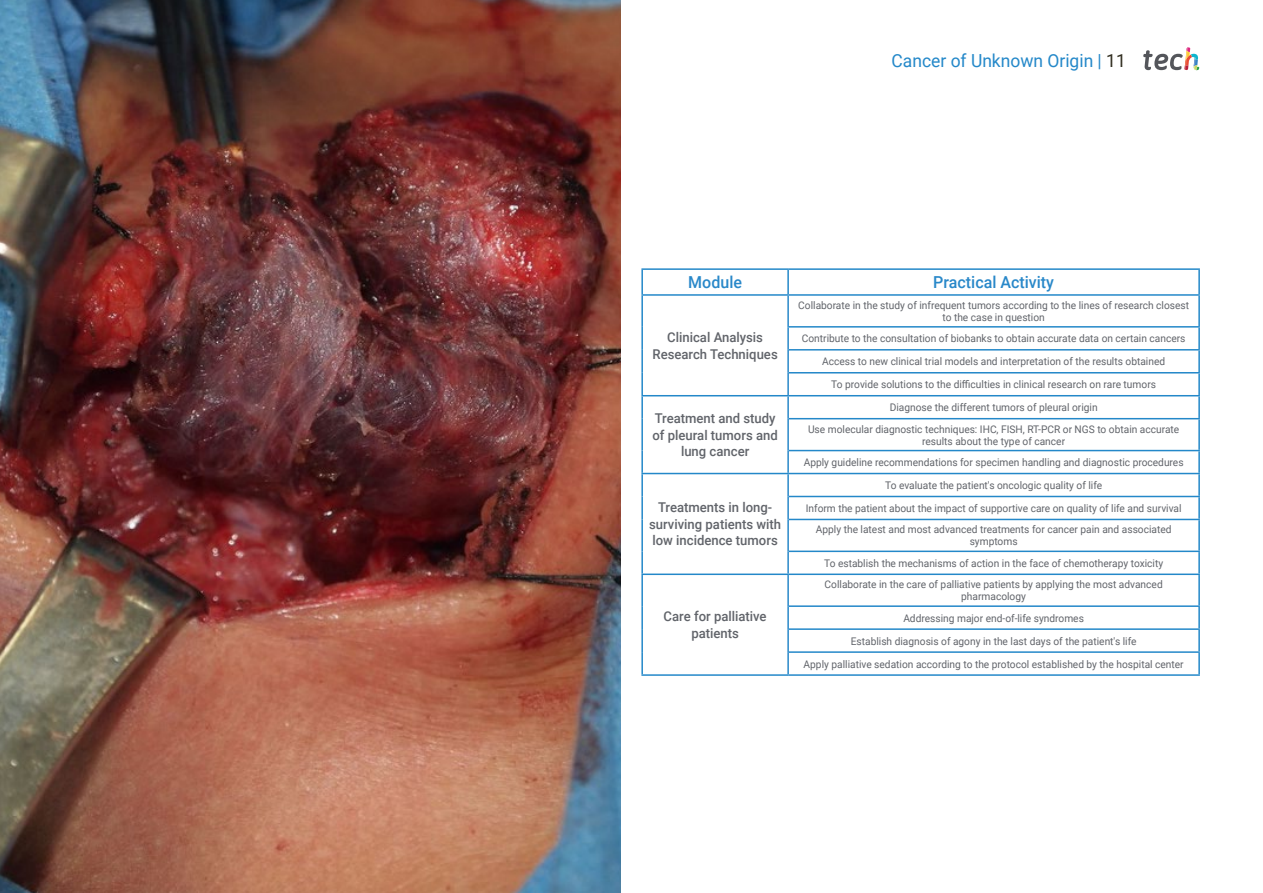
<style>
.page{position:relative;width:1263px;height:893px;background:#fff}
.page>*{position:absolute;margin:0;border:0;box-sizing:border-box;transform-origin:0 0}
.t1{font:18px "Roboto";color:#2488c9}
.t2{font:500 16.5px "Roboto";color:#2988c9}
.t3{font:500 13.5px/16.5px "Roboto";color:#61646a;text-align:center}
.t4{font:10.5px/23px "Roboto";color:#61646a;text-align:center}
.s1{color:#312e20}
</style>
<div class="page">
<svg style="left:1143px;top:47px;width:56px;height:24px"></svg>
<hr style="left:641px;top:674px;width:147px;height:2px;background:#2488c9">
<hr style="left:787px;top:328px;width:2px;height:22px;background:#2988c9">
<hr style="left:787px;top:350px;width:2px;height:23px;background:#2988c9">
<hr style="left:787px;top:373px;width:2px;height:22px;background:#2988c9">
<hr style="left:787px;top:396px;width:2px;height:23px;background:#2988c9">
<hr style="left:787px;top:419px;width:2px;height:32px;background:#2988c9">
<hr style="left:787px;top:451px;width:2px;height:22px;background:#2988c9">
<hr style="left:787px;top:474px;width:2px;height:22px;background:#2988c9">
<hr style="left:787px;top:496px;width:2px;height:23px;background:#2988c9">
<hr style="left:787px;top:519px;width:2px;height:32px;background:#2988c9">
<hr style="left:787px;top:551px;width:2px;height:22px;background:#2988c9">
<hr style="left:787px;top:575px;width:2px;height:31px;background:#2988c9">
<hr style="left:787px;top:606px;width:2px;height:23px;background:#2988c9">
<hr style="left:787px;top:629px;width:2px;height:23px;background:#2988c9">
<hr style="left:787px;top:652px;width:2px;height:22px;background:#2988c9">
<hr style="left:787px;top:296px;width:2px;height:30px;background:#2988c9">
<hr style="left:641px;top:268px;width:147px;height:2px;background:#2488c9">
<hr style="left:641px;top:270px;width:2px;height:24px;background:#2488c9">
<hr style="left:788px;top:268px;width:412px;height:2px;background:#2488c9">
<hr style="left:787px;top:270px;width:2px;height:24px;background:#2488c9">
<hr style="left:1198px;top:270px;width:2px;height:24px;background:#2488c9">
<hr style="left:641px;top:294px;width:147px;height:2px;background:#2488c9">
<hr style="left:641px;top:296px;width:2px;height:31px;background:#2488c9">
<hr style="left:641px;top:327px;width:2px;height:23px;background:#2488c9">
<hr style="left:641px;top:350px;width:2px;height:23px;background:#2488c9">
<hr style="left:641px;top:373px;width:2px;height:22px;background:#2488c9">
<hr style="left:788px;top:294px;width:412px;height:2px;background:#2488c9">
<hr style="left:1198px;top:296px;width:2px;height:30px;background:#2488c9">
<hr style="left:641px;top:395px;width:147px;height:1px;background:#2488c9">
<hr style="left:641px;top:396px;width:2px;height:23px;background:#2488c9">
<hr style="left:641px;top:419px;width:2px;height:32px;background:#2488c9">
<hr style="left:641px;top:451px;width:2px;height:22px;background:#2488c9">
<hr style="left:641px;top:473px;width:147px;height:1px;background:#2488c9">
<hr style="left:641px;top:474px;width:2px;height:22px;background:#2488c9">
<hr style="left:641px;top:496px;width:2px;height:23px;background:#2488c9">
<hr style="left:641px;top:519px;width:2px;height:32px;background:#2488c9">
<hr style="left:641px;top:551px;width:2px;height:22px;background:#2488c9">
<hr style="left:641px;top:573px;width:147px;height:2px;background:#2488c9">
<hr style="left:641px;top:575px;width:2px;height:31px;background:#2488c9">
<hr style="left:641px;top:606px;width:2px;height:23px;background:#2488c9">
<hr style="left:641px;top:629px;width:2px;height:23px;background:#2488c9">
<hr style="left:641px;top:652px;width:2px;height:22px;background:#2488c9">
<hr style="left:787px;top:326px;width:413px;height:2px;background:#2488c9">
<hr style="left:1198px;top:328px;width:2px;height:21px;background:#2488c9">
<hr style="left:789px;top:349px;width:411px;height:2px;background:#2488c9">
<hr style="left:1198px;top:351px;width:2px;height:21px;background:#2488c9">
<hr style="left:789px;top:372px;width:411px;height:1px;background:#2488c9">
<hr style="left:1198px;top:373px;width:2px;height:22px;background:#2488c9">
<hr style="left:788px;top:395px;width:412px;height:1px;background:#2488c9">
<hr style="left:1198px;top:396px;width:2px;height:22px;background:#2488c9">
<hr style="left:789px;top:418px;width:411px;height:1px;background:#2488c9">
<hr style="left:1198px;top:419px;width:2px;height:31px;background:#2488c9">
<hr style="left:789px;top:450px;width:411px;height:1px;background:#2488c9">
<hr style="left:1198px;top:451px;width:2px;height:22px;background:#2488c9">
<hr style="left:788px;top:473px;width:412px;height:1px;background:#2488c9">
<hr style="left:1198px;top:474px;width:2px;height:22px;background:#2488c9">
<hr style="left:789px;top:496px;width:411px;height:1px;background:#2488c9">
<hr style="left:1198px;top:497px;width:2px;height:22px;background:#2488c9">
<hr style="left:789px;top:519px;width:411px;height:1px;background:#2488c9">
<hr style="left:1198px;top:520px;width:2px;height:31px;background:#2488c9">
<hr style="left:789px;top:551px;width:411px;height:1px;background:#2488c9">
<hr style="left:1198px;top:552px;width:2px;height:21px;background:#2488c9">
<hr style="left:788px;top:573px;width:412px;height:2px;background:#2488c9">
<hr style="left:1198px;top:575px;width:2px;height:30px;background:#2488c9">
<hr style="left:789px;top:605px;width:411px;height:2px;background:#2488c9">
<hr style="left:1198px;top:607px;width:2px;height:21px;background:#2488c9">
<hr style="left:789px;top:628px;width:411px;height:2px;background:#2488c9">
<hr style="left:1198px;top:630px;width:2px;height:21px;background:#2488c9">
<hr style="left:789px;top:651px;width:411px;height:2px;background:#2488c9">
<hr style="left:1198px;top:653px;width:2px;height:21px;background:#2488c9">
<hr style="left:788px;top:674px;width:412px;height:2px;background:#2488c9">
<img style="left:0;top:0;width:621px;height:893px">
<h1 class="t1" style="left:891px;top:48px;width:236px">Cancer of Unknown Origin | <span class="s1">11</span></h1>
<h2 class="t2" style="left:688px;top:270px;width:55px">Module</h2>
<h2 class="t2" style="left:933px;top:270px;width:122px">Practical Activity</h2>
<p class="t3" style="left:652px;top:329px;width:127px">Clinical Analysis<br>Research Techniques</p>
<p class="t4" style="left:798px;top:299px;width:392px;line-height:12px">Collaborate in the study of infrequent tumors according to the lines of research closest to the case in question</p>
<p class="t4" style="left:802px;top:327px;width:385px">Contribute to the consultation of biobanks to obtain accurate data on certain cancers<br>Access to new clinical trial models and interpretation of the results obtained<br>To provide solutions to the difficulties in clinical research on rare tumors</p>
<p class="t3" style="left:652px;top:410px;width:127px">Treatment and study of pleural tumors and lung cancer</p>
<p class="t4" style="left:808px;top:396px;width:373px;line-height:21.5px">Diagnose the different tumors of pleural origin<br>Use molecular diagnostic techniques: IHC, FISH, RT-PCR or NGS to obtain accurate</p>
<p class="t4" style="left:804px;top:430px;width:381px;line-height:21.5px">results about the type of cancer<br>Apply guideline recommendations for specimen handling and diagnostic procedures</p>
<p class="t3" style="left:649px;top:499px;width:133px">Treatments in long&shy;surviving patients with low incidence tumors</p>
<p class="t3" style="left:664px;top:608px;width:105px">Care for palliative patients</p>
<p class="t4" style="left:806px;top:473px;width:377px">To evaluate the patient's oncologic quality of life<br>Inform the patient about the impact of supportive care on quality of life and survival</p>
<p class="t4" style="left:816px;top:523px;width:357px;line-height:12px">Apply the latest and most advanced treatments for cancer pain and associated symptoms</p>
<p class="t4" style="left:824px;top:551px;width:340px">To establish the mechanisms of action in the face of chemotherapy toxicity</p>
<p class="t4" style="left:825px;top:578px;width:340px;line-height:12px">Collaborate in the care of palliative patients by applying the most advanced pharmacology</p>
<p class="t4" style="left:803px;top:606px;width:382px">Addressing major end-of-life syndromes<br>Establish diagnosis of agony in the last days of the patient's life<br>Apply palliative sedation according to the protocol established by the hospital center</p>
</div>
